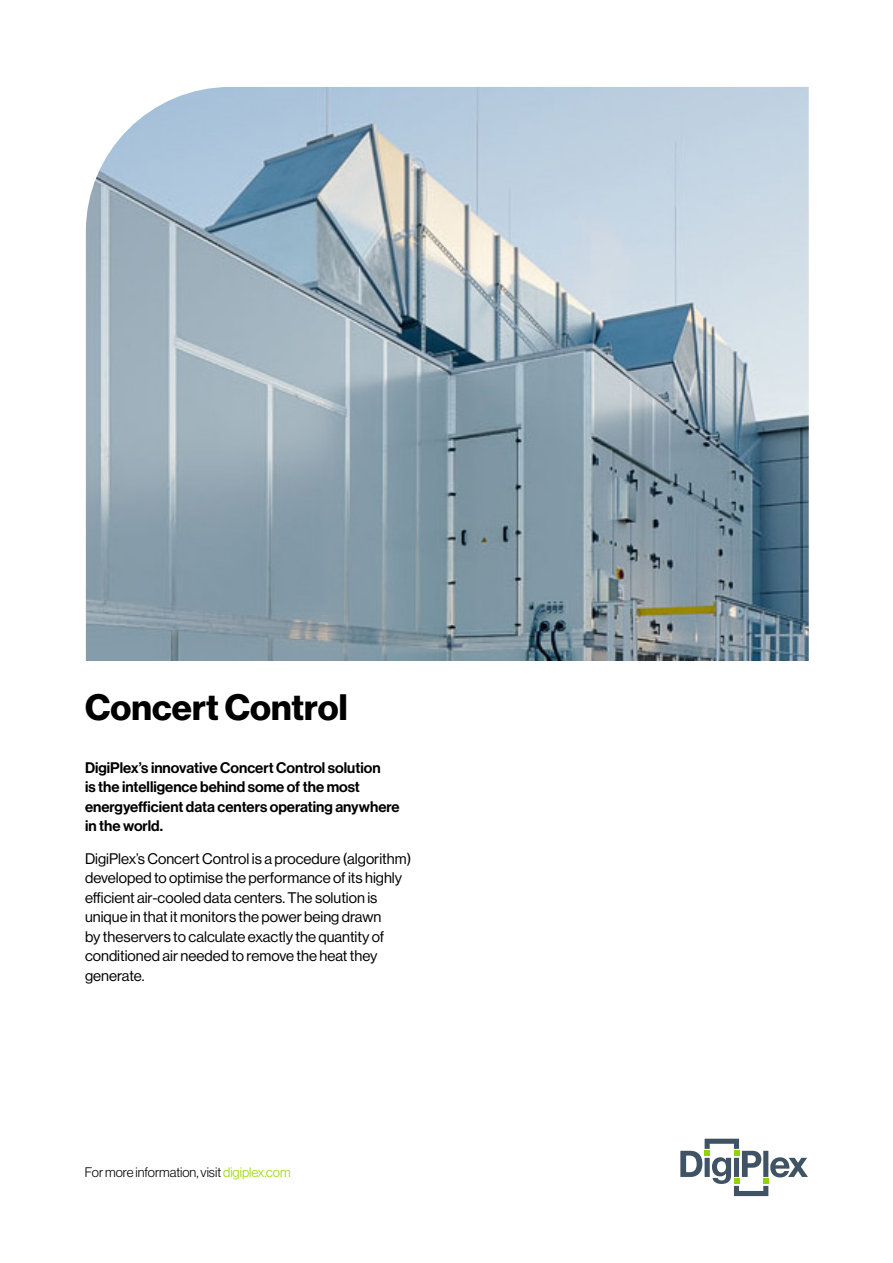
<style>
.page{position:relative;width:893px;height:1263px;background:#fff}
.page>*{position:absolute;margin:0;border:0;box-sizing:border-box;transform-origin:0 0}
.Doc-Header{font:36px "N Haas Grotesk DS Pro 75 Bd";letter-spacing:.005em;color:#000}
.t1{font:15px/19.5px "N Haas Grotesk DS Pro 55 Rg";color:#000}
.t2{font:15px/19.5px "N Haas Grotesk DS Pro 65 Md";color:#000}
.t3{font:13.5px "N Haas Grotesk DS Pro 45 Lt";color:#000}
.s1{color:#97d700}
</style>
<div class="page">
<img style="left:86px;top:87px;width:723px;height:574px">
<svg style="left:680px;top:1139px;width:128px;height:57px"></svg>
<p class="Doc-Header" style="left:85px;top:686px;width:264px">Concert Control</p>
<p class="t2" style="left:85px;top:758px;width:316px">DigiPlex’s innovative Concert Control solution<br>is the intelligence behind some of the most energyefficient data centers operating anywhere in the world.</p>
<p class="t1" style="left:85px;top:849px;width:328px">DigiPlex’s Concert Control is a procedure (algorithm) developed to optimise the performance of its highly efficient air-cooled data centers. The solution is unique in that it monitors the power being drawn<br>by theservers to calculate exactly the quantity of conditioned air needed to remove the heat they generate.</p>
<p class="t3" style="left:85px;top:1164px;width:207px">For more information, visit <span class="s1">digiplex.com</span></p>
</div>
